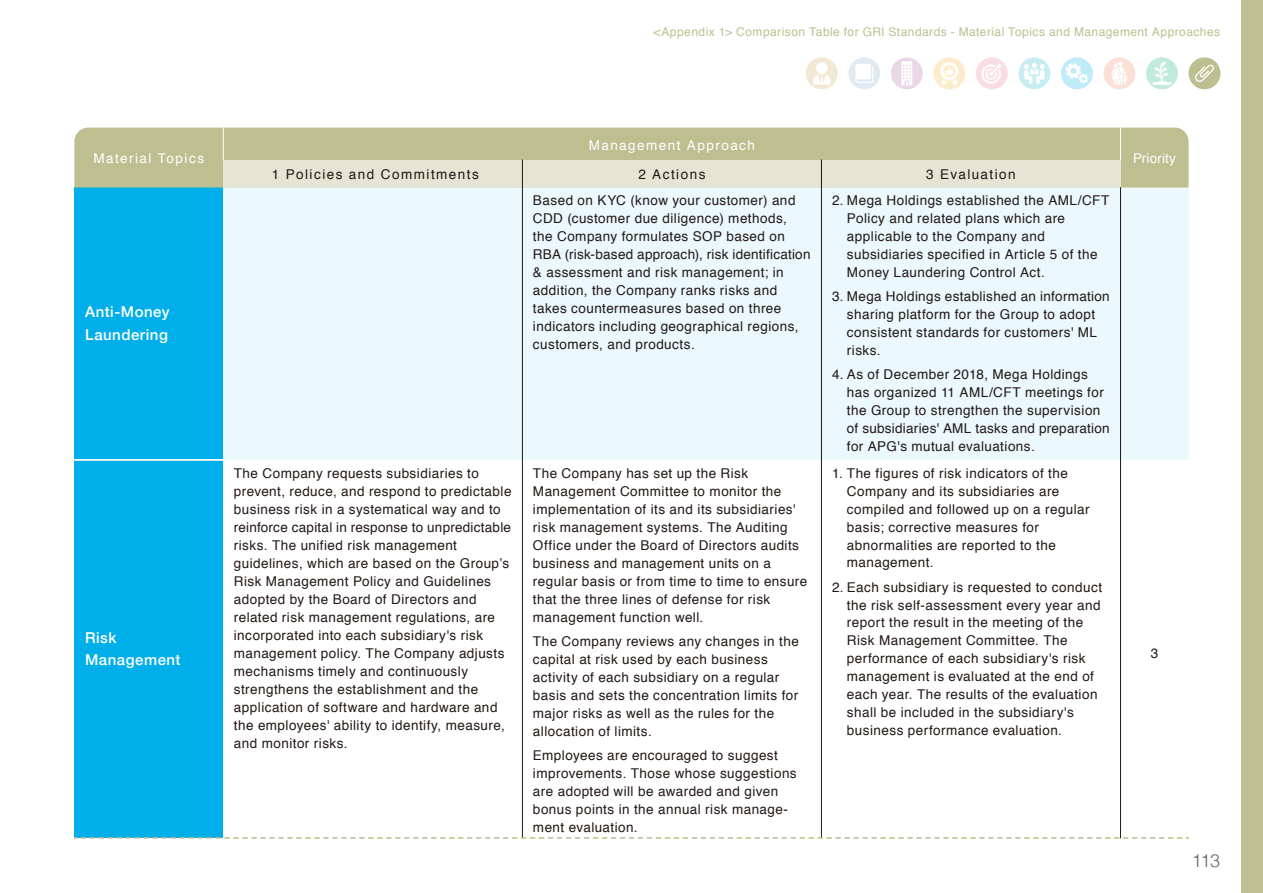
<style>
.page{position:relative;width:1263px;height:893px;background:#fff}
.page>*{position:absolute;margin:0;border:0;box-sizing:border-box;transform-origin:0 0}
.t1{font:300 18px "Helvetica";color:#666464}
.t2{font:500 15px/22.5px "Helvetica Neue";letter-spacing:.035em;color:#fff}
.t3{font:13.5px/18px "Helvetica";letter-spacing:.035em;color:#221815}
.t4{font:13.5px "Helvetica";letter-spacing:.105em;color:#fff}
.t5{font:13.5px "Helvetica";letter-spacing:.11em;color:#221815}
.t6{font:13.5px "Helvetica";letter-spacing:.105em;color:#221815}
.t7{font:13.5px "Helvetica";letter-spacing:.01em;color:#fff}
.t8{font:12px "Helvetica";letter-spacing:.04em;color:#bebf90}
</style>
<div class="page">
<div style="left:74px;top:188px;width:1114px;height:272px;background:#ebf8fd"></div>
<div style="left:74px;top:188px;width:149px;height:272px;background:#00afe9"></div>
<div style="left:74px;top:460px;width:149px;height:378px;background:#00afe9"></div>
<div style="left:74px;top:128px;width:1114px;height:60px;background:#bebf90"></div>
<div style="left:223px;top:160px;width:897px;height:28px;background:#e5e5d3"></div>
<hr style="left:522px;top:160px;width:1px;height:678px;background:#221815">
<hr style="left:1120px;top:188px;width:1px;height:650px;background:#221815">
<hr style="left:821px;top:160px;width:1px;height:678px;background:#221815">
<hr style="left:223px;top:128px;width:1px;height:32px;background:#fff">
<hr style="left:1120px;top:128px;width:1px;height:32px;background:#fff">
<svg style="left:74px;top:837px;width:1115px;height:2px"></svg>
<div style="left:74px;top:459px;width:149px;height:1px;border:1px solid #fff"></div>
<div style="left:1242px;top:0;width:21px;height:893px;background:#bebf90"></div>
<svg style="left:933px;top:57px;width:32px;height:32px"></svg>
<svg style="left:940px;top:62px;width:19px;height:23px"></svg>
<div style="left:891px;top:57px;width:32px;height:32px;background:#e9d7e8;border-radius:50%"></div>
<svg style="left:901px;top:61px;width:11px;height:24px"></svg>
<div style="left:848px;top:57px;width:32px;height:32px;background:#e0eaf2;border-radius:50%"></div>
<svg style="left:855px;top:64px;width:18px;height:19px"></svg>
<div style="left:976px;top:57px;width:32px;height:32px;background:#fadde3;border-radius:50%"></div>
<svg style="left:980px;top:63px;width:22px;height:22px"></svg>
<svg style="left:1018px;top:57px;width:32px;height:32px"></svg>
<svg style="left:1024px;top:63px;width:21px;height:21px"></svg>
<svg style="left:1061px;top:57px;width:32px;height:32px"></svg>
<svg style="left:1065px;top:63px;width:23px;height:21px"></svg>
<div style="left:1103px;top:57px;width:32px;height:32px;background:#fbe0d6;border-radius:50%"></div>
<svg style="left:1111px;top:62px;width:16px;height:23px"></svg>
<div style="left:1188px;top:57px;width:32px;height:32px;background:#bebf90;border-radius:50%"></div>
<svg style="left:1195px;top:65px;width:19px;height:17px"></svg>
<svg style="left:1146px;top:57px;width:32px;height:32px"></svg>
<svg style="left:1152px;top:62px;width:20px;height:23px"></svg>
<svg style="left:806px;top:57px;width:32px;height:32px"></svg>
<svg style="left:813px;top:62px;width:17px;height:23px"></svg>
<p class="t8" style="left:653px;top:22px;width:568px">&lt;Appendix 1&gt; Comparison Table for GRI Standards - Material Topics and Management Approaches</p>
<p class="t4" style="left:93px;top:148px;width:112px">Material Topics</p>
<p class="t2" style="left:85px;top:299px;width:86px">Anti-Money<br>Laundering</p>
<p class="t2" style="left:85px;top:625px;width:97px">Risk<br>Management</p>
<p class="t4" style="left:589px;top:135px;width:168px">Management Approach</p>
<p class="t5" style="left:272px;top:164px;width:208px">1 Policies and Commitments</p>
<p class="t5" style="left:638px;top:164px;width:69px">2 Actions</p>
<p class="t6" style="left:926px;top:164px;width:91px">3 Evaluation</p>
<p class="t3" style="left:533px;top:192px;width:279px">Based on KYC (know your customer) and CDD (customer due diligence) methods,<br>the Company formulates SOP based on RBA (risk-based approach), risk identification &amp; assessment and risk management; in addition, the Company ranks risks and takes countermeasures based on three indicators including geographical regions, customers, and products.</p>
<p class="t3" style="left:847px;top:192px;width:264px;text-indent:-15px">2. Mega Holdings established the AML/CFT Policy and related plans which are applicable to the Company and subsidiaries specified in Article 5 of the Money Laundering Control Act.</p>
<p class="t3" style="left:847px;top:288px;width:264px;text-indent:-15px">3. Mega Holdings established an information sharing platform for the Group to adopt consistent standards for customers' ML risks.</p>
<p class="t3" style="left:847px;top:366px;width:264px;text-indent:-15px">4. As of December 2018, Mega Holdings has organized 11 AML/CFT meetings for the Group to strengthen the supervision of subsidiaries' AML tasks and preparation for APG's mutual evaluations.</p>
<p class="t3" style="left:234px;top:464px;width:279px">The Company requests subsidiaries to prevent, reduce, and respond to predictable business risk in a systematical way and to reinforce capital in response to unpredictable risks. The unified risk management guidelines, which are based on the Group’s Risk Management Policy and Guidelines adopted by the Board of Directors and related risk management regulations, are incorporated into each subsidiary's risk management policy. The Company adjusts mechanisms timely and continuously strengthens the establishment and the application of software and hardware and the employees' ability to identify, measure, and monitor risks.</p>
<p class="t3" style="left:847px;top:464px;width:244px;text-indent:-15px">1. The figures of risk indicators of the<br>Company and its subsidiaries are compiled and followed up on a regular basis; corrective measures for abnormalities are reported to the management.</p>
<p class="t3" style="left:533px;top:464px;width:276px">The Company has set up the Risk Management Committee to monitor the implementation of its and its subsidiaries' risk management systems. The Auditing Office under the Board of Directors audits business and management units on a regular basis or from time to time to ensure that the three lines of defense for risk management function well.</p>
<p class="t3" style="left:533px;top:632px;width:267px">The Company reviews any changes in the capital at risk used by each business activity of each subsidiary on a regular basis and sets the concentration limits for major risks as well as the rules for the allocation of limits.</p>
<p class="t3" style="left:533px;top:746px;width:265px">Employees are encouraged to suggest improvements. Those whose suggestions are adopted will be awarded and given bonus points in the annual risk manage&shy;ment evaluation.</p>
<p class="t3" style="left:847px;top:578px;width:257px;text-indent:-15px">2. Each subsidiary is requested to conduct the risk self-assessment every year and report the result in the meeting of the Risk Management Committee. The performance of each subsidiary's risk management is evaluated at the end of each year. The results of the evaluation shall be included in the subsidiary's business performance evaluation.</p>
<p class="t7" style="left:1133px;top:148px;width:44px">Priority</p>
<p class="t3" style="left:1151px;top:645px;width:9px">3</p>
<h1 class="t1" style="left:1192px;top:846px;width:30px">113</h1>
</div>
